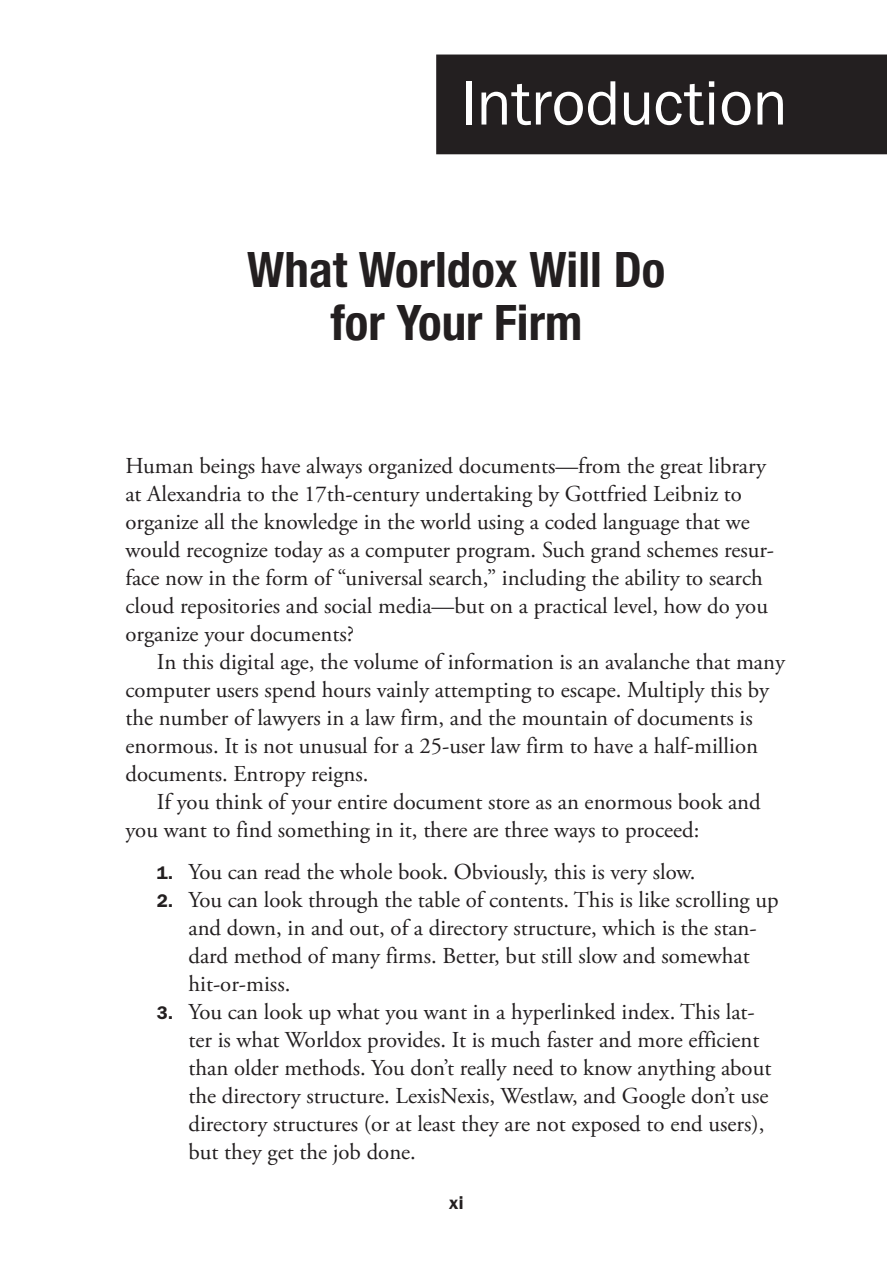
<style>
.page{position:relative;width:887px;height:1265px;background:#fff}
.page>*{position:absolute;margin:0;border:0;box-sizing:border-box;transform-origin:0 0}
.t1{font:63px "ITC Franklin Gothic Std";color:#fff}
.t2{font:700 condensed 49px/52.5px "Helvetica Neue LT Std";color:#231f20;text-align:center}
.t3{font:22.75px/28px "Adobe Garamond Pro";color:#231f20}
.t4{font:600 18.38px "ITC Franklin Gothic Std";color:#231f20}
.s1{font-family:"ITC Franklin Gothic Std";font-weight:600;font-size:18.38px}
</style>
<div class="page">
<div style="left:436px;top:55px;width:451px;height:99px;background:#231f20"></div>
<h1 class="t1" style="left:461px;top:67px;width:328px">Introduction</h1>
<h2 class="t2" style="left:247px;top:243px;width:419px">What Worldox Will Do for Your Firm</h2>
<p class="t3" style="left:125px;top:452px;width:650px">Human beings have always organized documents—from the great library at Alexandria to the 17th-century undertaking by Gottfried Leibniz to organize all the knowledge in the world using a coded language that we would recognize today as a computer program. Such grand schemes resur&shy;face now in the form of “universal search,” including the ability to search cloud repositories and social media—but on a practical level, how do you organize your documents?</p>
<p class="t3" style="left:125px;top:648px;width:661px;text-indent:32px">In this digital age, the volume of information is an avalanche that many computer users spend hours vainly attempting to escape. Multiply this by the number of lawyers in a law firm, and the mountain of documents is enormous. It is not unusual for a 25-user law firm to have a half-million documents. Entropy reigns.</p>
<p class="t3" style="left:125px;top:788px;width:637px;text-indent:32px">If you think of your entire document store as an enormous book and you want to find something in it, there are three ways to proceed:</p>
<p class="t3" style="left:157px;top:858px;width:540px"><span class="s1">1.</span> You can read the whole book. Obviously, this is very slow.</p>
<p class="t3" style="left:188px;top:886px;width:591px;text-indent:-32px"><span class="s1">2.</span> You can look through the table of contents. This is like scrolling up and down, in and out, of a directory structure, which is the stan&shy;dard method of many firms. Better, but still slow and somewhat hit-or-miss.</p>
<p class="t3" style="left:188px;top:998px;width:584px;text-indent:-32px"><span class="s1">3.</span> You can look up what you want in a hyperlinked index. This lat&shy;ter is what Worldox provides. It is much faster and more efficient than older methods. You don’t really need to know anything about the directory structure. LexisNexis, Westlaw, and Google don’t use directory structures (or at least they are not exposed to end users), but they get the job done.</p>
<p class="t4" style="left:449px;top:1191px;width:16px">xi</p>
</div>
